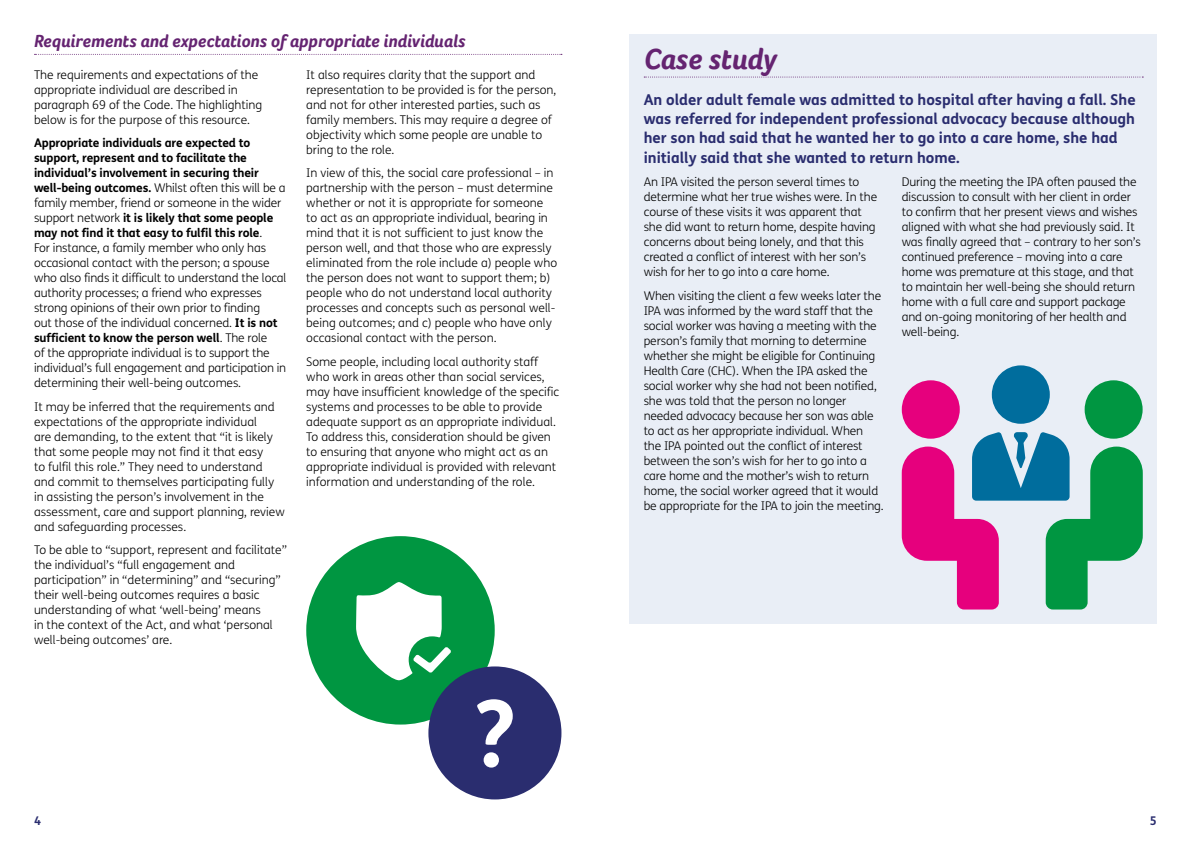
<style>
.page{position:relative;width:1191px;height:842px;background:#fff}
.page>*{position:absolute;margin:0;border:0;box-sizing:border-box;transform-origin:0 0}
.t1{font:italic 700 30px "Foco Age UK";letter-spacing:-.005em;color:#652471}
.t2{font:italic 700 18px "Foco Age UK";color:#652471}
.t3{font:700 15px/19px "FS Me";color:#2a2d6f}
.t4{font:300 12px/15px "FS Me";letter-spacing:-.01em;color:#000}
.t5{font:700 12px "FS Me";color:#2a2d6f}
.s1{font-weight:700}
</style>
<div class="page">
<svg style="left:35px;top:54px;width:527px;height:1px"></svg>
<div style="left:629px;top:34px;width:528px;height:590px;background:#e9eef6"></div>
<svg style="left:644px;top:77px;width:499px;height:1px"></svg>
<div style="left:991px;top:365px;width:58px;height:59px;background:#006d9d;border-radius:50%"></div>
<div style="left:901px;top:380px;width:58px;height:59px;background:#e6007d;border-radius:50%"></div>
<div style="left:1084px;top:380px;width:58px;height:59px;background:#009641;border-radius:50%"></div>
<svg style="left:901px;top:432px;width:241px;height:177px"></svg>
<div style="left:306px;top:536px;width:189px;height:188px;background:#009641;border-radius:50%"></div>
<svg style="left:356px;top:582px;width:95px;height:98px"></svg>
<div style="left:428px;top:666px;width:133px;height:133px;background:#2a2d6f;border-radius:50%"></div>
<svg style="left:477px;top:699px;width:36px;height:68px"></svg>
<h2 class="t2" style="left:34px;top:30px;width:433px">Requirements and expectations of appropriate individuals</h2>
<p class="t4" style="left:34px;top:67px;width:230px">The requirements and expectations of the appropriate individual are described in paragraph 69 of the Code. The highlighting below is for the purpose of this resource.</p>
<p class="t4" style="left:34px;top:135px;width:254px"><span class="s1">Appropriate individuals are expected to support, represent and to facilitate the individual’s involvement in securing their well-being outcomes.</span> Whilst often this will be a family member, friend or someone in the wider support network <span class="s1">it is likely that some people may not find it that easy to fulfil this role</span>.<br>For instance, a family member who only has occasional contact with the person; a spouse who also finds it difficult to understand the local authority processes; a friend who expresses strong opinions of their own prior to finding<br>out those of the individual concerned. <span class="s1">It is not sufficient to know the person well</span>. The role<br>of the appropriate individual is to support the individual’s full engagement and participation in determining their well-being outcomes.</p>
<p class="t4" style="left:34px;top:399px;width:252px">It may be inferred that the requirements and expectations of the appropriate individual<br>are demanding, to the extent that “it is likely that some people may not find it that easy<br>to fulfil this role.” They need to understand and commit to themselves participating fully in assisting the person’s involvement in the assessment, care and support planning, review and safeguarding processes.</p>
<p class="t4" style="left:34px;top:542px;width:254px">To be able to “support, represent and facilitate” the individual’s “full engagement and participation” in “determining” and “securing” their well-being outcomes requires a basic understanding of what ‘well-being’ means<br>in the context of the Act, and what ‘personal well-being outcomes’ are.</p>
<p class="t4" style="left:306px;top:67px;width:252px">It also requires clarity that the support and representation to be provided is for the person, and not for other interested parties, such as family members. This may require a degree of objectivity which some people are unable to bring to the role.</p>
<p class="t4" style="left:306px;top:165px;width:252px">In view of this, the social care professional – in partnership with the person – must determine whether or not it is appropriate for someone to act as an appropriate individual, bearing in mind that it is not sufficient to just know the person well, and that those who are expressly eliminated from the role include a) people who the person does not want to support them; b) people who do not understand local authority processes and concepts such as personal well&shy;being outcomes; and c) people who have only occasional contact with the person.</p>
<p class="t4" style="left:306px;top:354px;width:254px">Some people, including local authority staff who work in areas other than social services, may have insufficient knowledge of the specific systems and processes to be able to provide adequate support as an appropriate individual.<br>To address this, consideration should be given to ensuring that anyone who might act as an appropriate individual is provided with relevant information and understanding of the role.</p>
<h1 class="t1" style="left:643px;top:42px;width:135px">Case study</h1>
<p class="t3" style="left:643px;top:90px;width:493px">An older adult female was admitted to hospital after having a fall. She was referred for independent professional advocacy because although her son had said that he wanted her to go into a care home, she had initially said that she wanted to return home.</p>
<p class="t4" style="left:643px;top:174px;width:235px">An IPA visited the person several times to determine what her true wishes were. In the course of these visits it was apparent that she did want to return home, despite having concerns about being lonely, and that this created a conflict of interest with her son’s wish for her to go into a care home.</p>
<p class="t4" style="left:643px;top:287px;width:241px">When visiting the client a few weeks later the IPA was informed by the ward staff that the social worker was having a meeting with the person’s family that morning to determine whether she might be eligible for Continuing Health Care (CHC). When the IPA asked the social worker why she had not been notified, she was told that the person no longer needed advocacy because her son was able to act as her appropriate individual. When the IPA pointed out the conflict of interest between the son’s wish for her to go into a care home and the mother’s wish to return home, the social worker agreed that it would be appropriate for the IPA to join the meeting.</p>
<p class="t4" style="left:901px;top:174px;width:241px">During the meeting the IPA often paused the discussion to consult with her client in order to confirm that her present views and wishes aligned with what she had previously said. It was finally agreed that – contrary to her son’s continued preference – moving into a care home was premature at this stage, and that to maintain her well-being she should return home with a full care and support package and on-going monitoring of her health and well-being.</p>
<p class="t5" style="left:34px;top:812px;width:9px">4</p>
<p class="t5" style="left:1149px;top:812px;width:9px">5</p>
</div>
